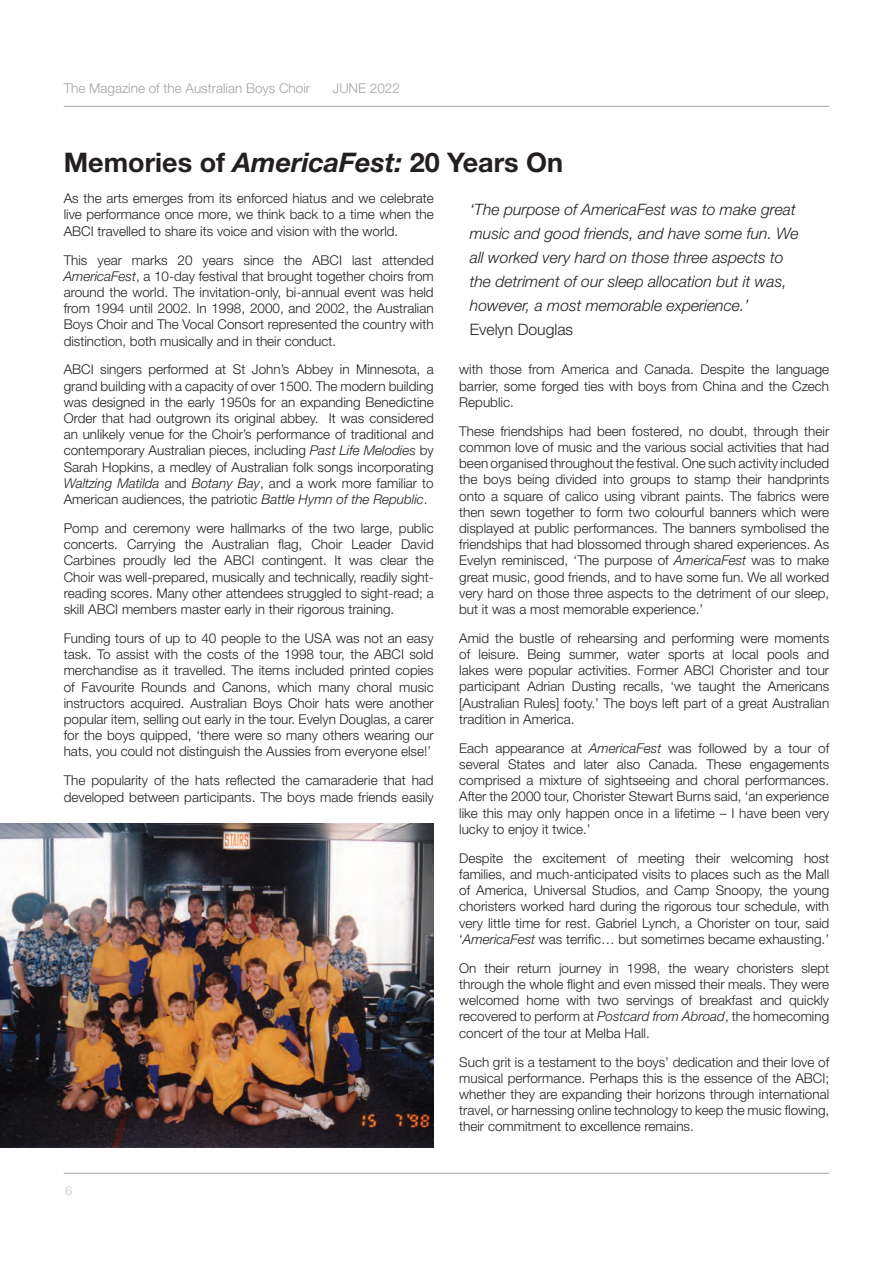
<style>
.page{position:relative;width:893px;height:1263px;background:#fff}
.page>*{position:absolute;margin:0;border:0;box-sizing:border-box;transform-origin:0 0}
.t1{font:700 27px "Helvetica Neue LT Std";color:#231f20}
.t2{font:italic 300 15.75px/24px "Helvetica Neue LT Std";color:#231f20}
.t3{font:300 15.75px "Helvetica Neue LT Std";color:#231f20}
.t4{font:300 13.5px/16.2px "Helvetica Neue LT Std";color:#231f20;text-align:justify}
.t5{font:300 13.5px "Helvetica Neue LT Std";color:#a0a3a7}
.t6{font:100 12px "Helvetica Neue LT Std";color:#a0a3a7}
.s1{font-style:italic}
</style>
<div class="page">
<hr style="left:64px;top:106px;width:765px;height:1px;background:#a0a3a7">
<hr style="left:64px;top:1173px;width:765px;height:1px;background:#a0a3a7">
<img style="left:0;top:823px;width:434px;height:324px">
<p class="t5" style="left:64px;top:83px;width:248px">The Magazine of the Australian Boys Choir</p>
<p class="t5" style="left:333px;top:83px;width:69px">JUNE 2022</p>
<h1 class="t1" style="left:64px;top:153px;width:501px">Memories of <span class="s1">AmericaFest:</span> 20 Years On</h1>
<p class="t4" style="left:64px;top:191px;width:371px">As the arts emerges from its enforced hiatus and we celebrate live performance once more, we think back to a time when the ABCI travelled to share its voice and vision with the world.</p>
<p class="t4" style="left:64px;top:253px;width:371px">This year marks 20 years since the ABCI last attended <span class="s1">AmericaFest</span>, a 10-day festival that brought together choirs from around the world. The invitation-only, bi-annual event was held from 1994 until 2002. In 1998, 2000, and 2002, the Australian Boys Choir and The Vocal Consort represented the country with distinction, both musically and in their conduct.</p>
<p class="t4" style="left:64px;top:363px;width:371px">ABCI singers performed at St John’s Abbey in Minnesota, a grand building with a capacity of over 1500. The modern building was designed in the early 1950s for an expanding Benedictine Order that had outgrown its original abbey. It was considered an unlikely venue for the Choir’s performance of traditional and contemporary Australian pieces, including <span class="s1">Past Life Melodies</span> by Sarah Hopkins, a medley of Australian folk songs incorporating <span class="s1">Waltzing Matilda</span> and <span class="s1">Botany Bay</span>, and a work more familiar to American audiences, the patriotic <span class="s1">Battle Hymn of the Republic</span>.</p>
<p class="t4" style="left:64px;top:521px;width:371px">Pomp and ceremony were hallmarks of the two large, public concerts. Carrying the Australian flag, Choir Leader David Carbines proudly led the ABCI contingent. It was clear the Choir was well-prepared, musically and technically, readily sight&shy;reading scores. Many other attendees struggled to sight-read; a skill ABCI members master early in their rigorous training.</p>
<p class="t4" style="left:64px;top:631px;width:371px">Funding tours of up to 40 people to the USA was not an easy task. To assist with the costs of the 1998 tour, the ABCI sold merchandise as it travelled. The items included printed copies of Favourite Rounds and Canons, which many choral music instructors acquired. Australian Boys Choir hats were another popular item, selling out early in the tour. Evelyn Douglas, a carer for the boys quipped, ‘there were so many others wearing our hats, you could not distinguish the Aussies from everyone else!’</p>
<p class="t4" style="left:64px;top:774px;width:371px">The popularity of the hats reflected the camaraderie that had developed between participants. The boys made friends easily</p>
<p class="t6" style="left:66px;top:1184px;width:8px">6</p>
<p class="t2" style="left:470px;top:199px;width:330px">‘The purpose of AmericaFest was to make great music and good friends, and have some fun. We all worked very hard on those three aspects to the detriment of our sleep allocation but it was, however, a most memorable experience.’</p>
<p class="t3" style="left:470px;top:324px;width:105px">Evelyn Douglas</p>
<p class="t4" style="left:459px;top:363px;width:371px">with those from America and Canada. Despite the language barrier, some forged ties with boys from China and the Czech Republic.</p>
<p class="t4" style="left:459px;top:424px;width:371px">These friendships had been fostered, no doubt, through their common love of music and the various social activities that had been organised throughout the festival. One such activity included the boys being divided into groups to stamp their handprints onto a square of calico using vibrant paints. The fabrics were then sewn together to form two colourful banners which were displayed at public performances. The banners symbolised the friendships that had blossomed through shared experiences. As Evelyn reminisced, ‘The purpose of <span class="s1">AmericaFest</span> was to make great music, good friends, and to have some fun. We all worked very hard on those three aspects to the detriment of our sleep, but it was a most memorable experience.’</p>
<p class="t4" style="left:459px;top:631px;width:371px">Amid the bustle of rehearsing and performing were moments of leisure. Being summer, water sports at local pools and lakes were popular activities. Former ABCI Chorister and tour participant Adrian Dusting recalls, ‘we taught the Americans [Australian Rules] footy.’ The boys left part of a great Australian tradition in America.</p>
<p class="t4" style="left:459px;top:741px;width:371px">Each appearance at <span class="s1">AmericaFest</span> was followed by a tour of several States and later also Canada. These engagements comprised a mixture of sightseeing and choral performances.<br>After the 2000 tour, Chorister Stewart Burns said, ‘an experience like this may only happen once in a lifetime – I have been very lucky to enjoy it twice.’</p>
<p class="t4" style="left:459px;top:851px;width:371px">Despite the excitement of meeting their welcoming host families, and much-anticipated visits to places such as the Mall of America, Universal Studios, and Camp Snoopy, the young choristers worked hard during the rigorous tour schedule, with very little time for rest. Gabriel Lynch, a Chorister on tour, said ‘<span class="s1">AmericaFest</span> was terrific… but sometimes became exhausting.’</p>
<p class="t4" style="left:459px;top:961px;width:371px">On their return journey in 1998, the weary choristers slept through the whole flight and even missed their meals. They were welcomed home with two servings of breakfast and quickly recovered to perform at <span class="s1">Postcard from Abroad</span>, the homecoming concert of the tour at Melba Hall.</p>
<p class="t4" style="left:459px;top:1055px;width:371px">Such grit is a testament to the boys’ dedication and their love of musical performance. Perhaps this is the essence of the ABCI; whether they are expanding their horizons through international travel, or harnessing online technology to keep the music flowing, their commitment to excellence remains.</p>
</div>
